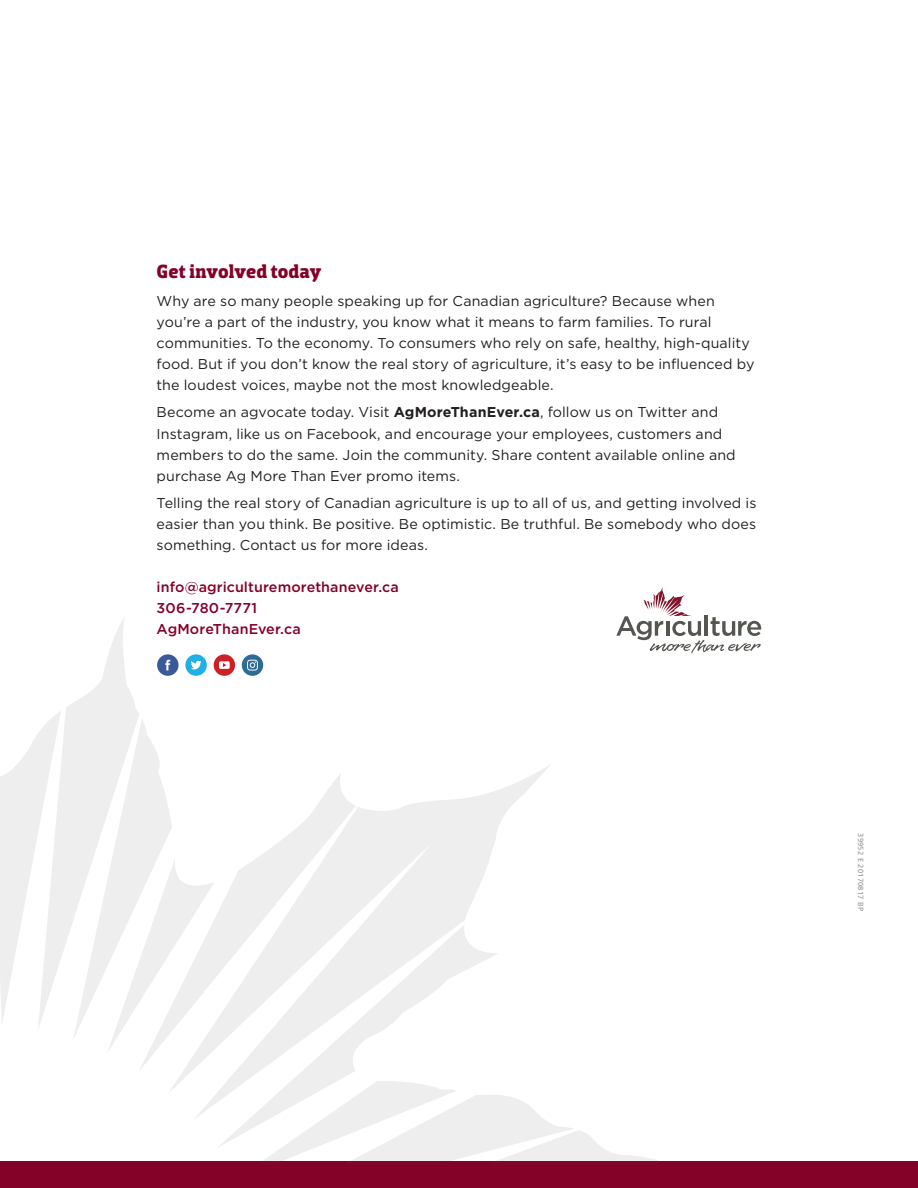
<style>
.page{position:relative;width:918px;height:1188px;background:#fff}
.page>*{position:absolute;margin:0;border:0;box-sizing:border-box;transform-origin:0 0}
.t1{font:700 19.5px "Dobra Slab";letter-spacing:.005em;color:#840128}
.t2{font:14.25px/21px "Gotham";letter-spacing:.005em;color:#231f20}
.t3{font:500 14.25px/21px "Gotham";letter-spacing:.005em;color:#840128}
.t4{font:7.5px "Frutiger";letter-spacing:.025em;color:#939598}
.s1{font-weight:700}
</style>
<div class="page">
<div style="left:0;top:1161px;width:918px;height:27px;background:#840128"></div>
<svg style="left:169px;top:765px;width:381px;height:353px"></svg>
<svg style="left:216px;top:924px;width:283px;height:223px"></svg>
<svg style="left:255px;top:1081px;width:402px;height:80px"></svg>
<svg style="left:140px;top:773px;width:216px;height:300px;fill:#eee"></svg>
<svg style="left:616px;top:587px;width:145px;height:67px"></svg>
<div style="left:214px;top:654px;width:21px;height:22px;background:#ce2127;border-radius:50%"></div>
<svg style="left:0;top:619px;width:230px;height:435px"></svg>
<svg style="left:242px;top:654px;width:21px;height:22px"></svg>
<svg style="left:247px;top:660px;width:11px;height:11px"></svg>
<h1 class="t1" style="left:157px;top:260px;width:166px">Get involved today</h1>
<p class="t2" style="left:157px;top:290px;width:599px">Why are so many people speaking up for Canadian agriculture? Because when you’re a part of the industry, you know what it means to farm families. To rural communities. To the economy. To consumers who rely on safe, healthy, high-quality food. But if you don’t know the real story of agriculture, it’s easy to be influenced by the loudest voices, maybe not the most knowledgeable.</p>
<p class="t2" style="left:157px;top:402px;width:581px">Become an agvocate today. Visit <span class="s1">AgMoreThanEver.ca</span>, follow us on Twitter and Instagram, like us on Facebook, and encourage your employees, customers and members to do the same. Join the community. Share content available online and purchase Ag More Than Ever promo items.</p>
<p class="t2" style="left:157px;top:492px;width:601px;text-align:justify">Telling the real story of Canadian agriculture is up to all of us, and getting involved is easier than you think. Be positive. Be optimistic. Be truthful. Be somebody who does something. Contact us for more ideas.</p>
<p class="t3" style="left:157px;top:577px;width:244px">info@agriculturemorethanever.ca<br>306-780-7771<br>AgMoreThanEver.ca</p>
<p class="t4" style="left:865px;top:833px;width:79px;rotate:90deg">39952 E 20170817 BP</p>
</div>
